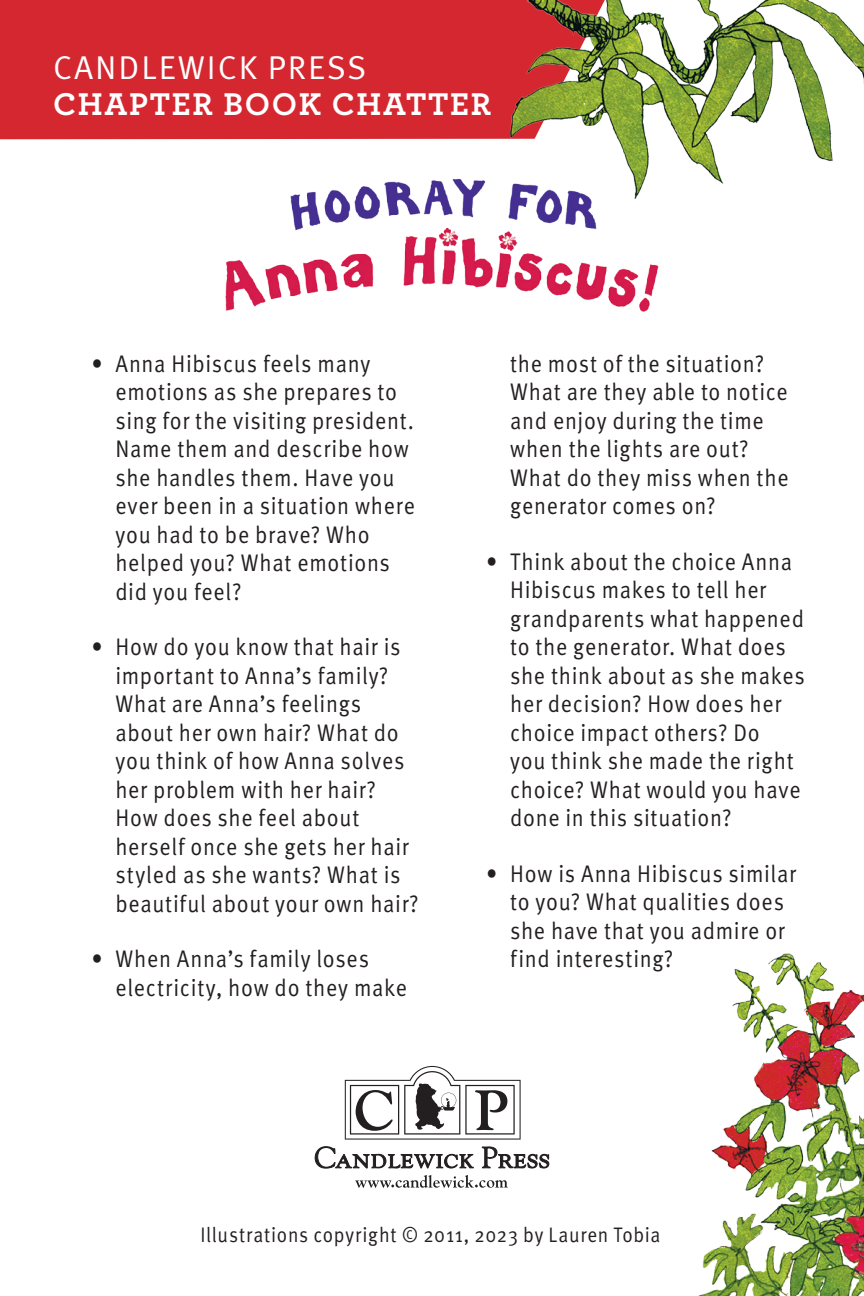
<style>
.page{position:relative;width:864px;height:1296px;background:#fff}
.page>*{position:absolute;margin:0;border:0;box-sizing:border-box;transform-origin:0 0}
.t1{font:700 33px "Archer";letter-spacing:.05em;color:#fff}
.t2{font:33px "Meta Pro Norm";letter-spacing:.06em;color:#fff}
.Body{font:24px/28.5px "Meta Pro Norm";letter-spacing:.03em;color:#231f20;scale:.9 1}
.Body-2{font:21px "Meta Pro Norm";letter-spacing:.035em;color:#231f20;scale:.9 1}
</style>
<div class="page">
<div style="left:0;top:0;width:488px;height:139px;background:#d52730"></div>
<img style="left:225px;top:178px;width:434px;height:134px">
<svg style="left:345px;top:1066px;width:176px;height:74px"></svg>
<svg style="left:315px;top:1146px;width:159px;height:22px"></svg>
<svg style="left:482px;top:1147px;width:67px;height:21px"></svg>
<svg style="left:355px;top:1175px;width:153px;height:13px"></svg>
<img style="left:488px;top:0;width:376px;height:262px">
<img style="left:698px;top:953px;width:161px;height:343px">
<img style="left:859px;top:994px;width:5px;height:302px">
<p class="t2" style="left:53px;top:43px;width:315px">CANDLEWICK PRESS</p>
<p class="t1" style="left:53px;top:78px;width:440px">CHAPTER BOOK CHATTER</p>
<p class="Body" style="left:115px;top:348px;width:334px;text-indent:-24px">• Anna Hibiscus feels many emotions as she prepares to sing for the visiting president.<br>Name them and describe how she handles them. Have you ever been in a situation where you had to be brave? Who helped you? What emotions did you feel?</p>
<p class="Body" style="left:115px;top:631px;width:338px;text-indent:-24px">• How do you know that hair is important to Anna’s family?<br>What are Anna’s feelings about her own hair? What do you think of how Anna solves her problem with her hair?<br>How does she feel about herself once she gets her hair styled as she wants? What is beautiful about your own hair?</p>
<p class="Body" style="left:115px;top:943px;width:326px;text-indent:-24px">• When Anna’s family loses electricity, how do they make</p>
<p class="Body" style="left:510px;top:348px;width:311px">the most of the situation?<br>What are they able to notice and enjoy during the time when the lights are out?<br>What do they miss when the generator comes on?</p>
<p class="Body" style="left:510px;top:546px;width:329px;text-indent:-24px">• Think about the choice Anna<br>Hibiscus makes to tell her grandparents what happened to the generator. What does she think about as she makes her decision? How does her choice impact others? Do<br>you think she made the right choice? What would you have done in this situation?</p>
<p class="Body" style="left:510px;top:858px;width:319px;text-indent:-24px">• How is Anna Hibiscus similar to you? What qualities does she have that you admire or find interesting?</p>
<p class="Body-2" style="left:200px;top:1219px;width:513px">Illustrations copyright © 2011, 2023 by Lauren Tobia</p>
</div>
